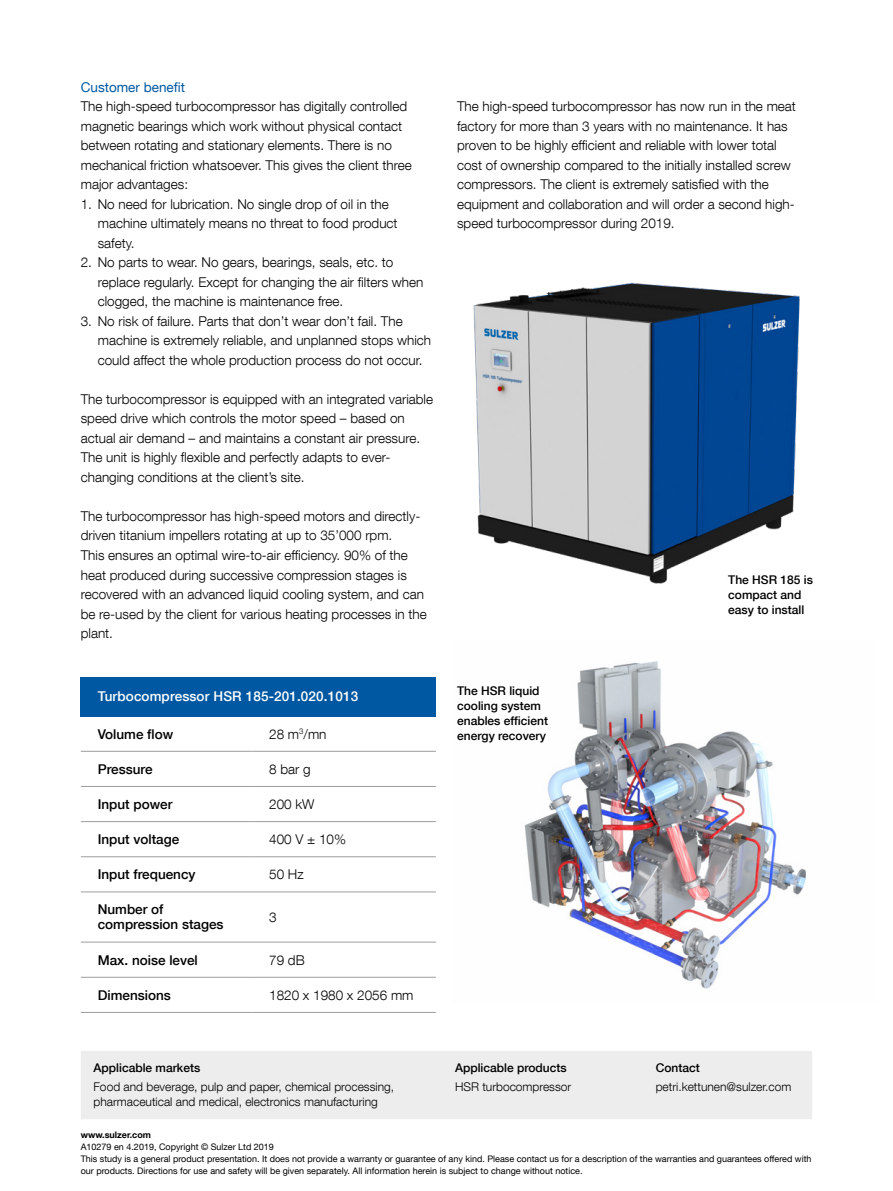
<style>
.page{position:relative;width:893px;height:1191px;background:#fff}
.page>*{position:absolute;margin:0;border:0;box-sizing:border-box;transform-origin:0 0}
.Body_text{font:300 13.5px/19.5px "Helvetica Neue LT Com";color:#000}
.Table_row_title{font:500 13.5px/15px "Helvetica Neue LT Com";color:#000}
.Table_text_left{font:300 13.5px "Helvetica Neue LT Com";color:#000}
.Table_title_left_ali{font:500 13.5px "Helvetica Neue LT Com";letter-spacing:.01em;color:#fff}
.Subtitle_blue{font:13.5px "Helvetica Neue LT Com";color:#0058a2}
.Contact_text{font:300 12px/15px "Helvetica Neue LT Com";color:#000}
.Caption_black{font:500 12px/15px "Helvetica Neue LT Com";color:#000}
.Contact_headline{font:500 12px "Helvetica Neue LT Com";color:#000}
.Disclaimer{font:9px "Helvetica Neue LT Com";color:#000}
.URL{font:700 9px "Helvetica Neue LT Com";color:#000}
</style>
<div class="page">
<img style="left:524px;top:661px;width:282px;height:328px">
<img style="left:473px;top:282px;width:327px;height:302px">
<div style="left:81px;top:677px;width:355px;height:39px;background:#0058a2"></div>
<hr style="left:81px;top:751px;width:171px;height:1px;background:#9d9d9c">
<hr style="left:252px;top:751px;width:184px;height:1px;background:#9d9d9c">
<hr style="left:81px;top:786px;width:171px;height:1px;background:#9d9d9c">
<hr style="left:252px;top:786px;width:184px;height:1px;background:#9d9d9c">
<hr style="left:81px;top:821px;width:171px;height:1px;background:#9d9d9c">
<hr style="left:252px;top:821px;width:184px;height:1px;background:#9d9d9c">
<hr style="left:81px;top:856px;width:171px;height:1px;background:#9d9d9c">
<hr style="left:252px;top:856px;width:184px;height:1px;background:#9d9d9c">
<hr style="left:81px;top:891px;width:171px;height:1px;background:#9d9d9c">
<hr style="left:252px;top:891px;width:184px;height:1px;background:#9d9d9c">
<hr style="left:81px;top:941px;width:171px;height:1px;background:#9d9d9c">
<hr style="left:252px;top:941px;width:184px;height:1px;background:#9d9d9c">
<hr style="left:81px;top:977px;width:171px;height:1px;background:#9d9d9c">
<hr style="left:252px;top:977px;width:184px;height:1px;background:#9d9d9c">
<hr style="left:81px;top:1012px;width:171px;height:1px;background:#9d9d9c">
<hr style="left:252px;top:1012px;width:184px;height:1px;background:#9d9d9c">
<div style="left:81px;top:1051px;width:731px;height:68px;background:#ededed"></div>
<p class="Subtitle_blue" style="left:81px;top:79px;width:106px">Customer benefit</p>
<p class="Body_text" style="left:81px;top:96px;width:333px">The high-speed turbocompressor has digitally controlled magnetic bearings which work without physical contact between rotating and stationary elements. There is no mechanical friction whatsoever. This gives the client three major advantages:</p>
<p class="Body_text" style="left:98px;top:194px;width:301px;text-indent:-17px">1. No need for lubrication. No single drop of oil in the machine ultimately means no threat to food product safety.</p>
<p class="Body_text" style="left:98px;top:252px;width:327px;text-indent:-17px">2. No parts to wear. No gears, bearings, seals, etc. to replace regularly. Except for changing the air filters when clogged, the machine is maintenance free.</p>
<p class="Body_text" style="left:98px;top:311px;width:335px;text-indent:-17px">3. No risk of failure. Parts that don’t wear don’t fail. The machine is extremely reliable, and unplanned stops which could affect the whole production process do not occur.</p>
<p class="Body_text" style="left:81px;top:389px;width:354px">The turbocompressor is equipped with an integrated variable speed drive which controls the motor speed – based on actual air demand – and maintains a constant air pressure.<br>The unit is highly flexible and perfectly adapts to ever&shy;changing conditions at the client’s site.</p>
<p class="Body_text" style="left:81px;top:506px;width:348px">The turbocompressor has high-speed motors and directly&shy;driven titanium impellers rotating at up to 35’000 rpm.<br>This ensures an optimal wire-to-air efficiency. 90% of the heat produced during successive compression stages is recovered with an advanced liquid cooling system, and can be re-used by the client for various heating processes in the plant.</p>
<p class="Table_title_left_ali" style="left:98px;top:688px;width:262px">Turbocompressor HSR 185-201.020.1013</p>
<p class="Table_row_title" style="left:98px;top:726px;width:77px">Volume flow</p>
<p class="Table_text_left" style="left:269px;top:725px;width:59px">28 m<sup>3</sup>/mn</p>
<p class="Table_row_title" style="left:98px;top:761px;width:56px">Pressure</p>
<p class="Table_text_left" style="left:269px;top:760px;width:43px">8 bar g</p>
<p class="Table_row_title" style="left:98px;top:796px;width:76px">Input power</p>
<p class="Table_text_left" style="left:269px;top:796px;width:47px">200 kW</p>
<p class="Table_row_title" style="left:98px;top:831px;width:83px">Input voltage</p>
<p class="Table_text_left" style="left:269px;top:831px;width:78px">400 V ± 10%</p>
<p class="Table_row_title" style="left:98px;top:866px;width:99px">Input frequency</p>
<p class="Table_text_left" style="left:269px;top:866px;width:36px">50 Hz</p>
<p class="Table_row_title" style="left:98px;top:902px;width:127px">Number of compression stages</p>
<p class="Table_text_left" style="left:269px;top:908px;width:9px">3</p>
<p class="Table_row_title" style="left:98px;top:952px;width:102px">Max. noise level</p>
<p class="Table_text_left" style="left:269px;top:951px;width:37px">79 dB</p>
<p class="Table_row_title" style="left:98px;top:987px;width:75px">Dimensions</p>
<p class="Table_text_left" style="left:269px;top:986px;width:146px">1820 x 1980 x 2056 mm</p>
<p class="Body_text" style="left:457px;top:96px;width:340px">The high-speed turbocompressor has now run in the meat factory for more than 3 years with no maintenance. It has proven to be highly efficient and reliable with lower total cost of ownership compared to the initially installed screw compressors. The client is extremely satisfied with the equipment and collaboration and will order a second high&shy;speed turbocompressor during 2019.</p>
<p class="Caption_black" style="left:457px;top:683px;width:92px">The HSR liquid cooling system enables efficient energy recovery</p>
<p class="Caption_black" style="left:728px;top:572px;width:86px">The HSR 185 is compact and easy to install</p>
<p class="Contact_headline" style="left:94px;top:1060px;width:108px">Applicable markets</p>
<p class="Contact_text" style="left:94px;top:1079px;width:302px">Food and beverage, pulp and paper, chemical processing, pharmaceutical and medical, electronics manufacturing</p>
<p class="Contact_headline" style="left:455px;top:1060px;width:113px">Applicable products</p>
<p class="Contact_text" style="left:455px;top:1079px;width:118px">HSR turbocompressor</p>
<p class="Contact_headline" style="left:656px;top:1060px;width:46px">Contact</p>
<p class="Contact_text" style="left:656px;top:1079px;width:137px">petri.kettunen@sulzer.com</p>
<p class="URL" style="left:81px;top:1129px;width:72px">www.sulzer.com</p>
<p class="Disclaimer" style="left:81px;top:1141px;width:195px">A10279 en 4.2019, Copyright © Sulzer Ltd 2019</p>
<p class="Disclaimer" style="left:81px;top:1153px;width:732px">This study is a general product presentation. It does not provide a warranty or guarantee of any kind. Please contact us for a description of the warranties and guarantees offered with</p>
<p class="Disclaimer" style="left:81px;top:1165px;width:503px">our products. Directions for use and safety will be given separately. All information herein is subject to change without notice.</p>
</div>
